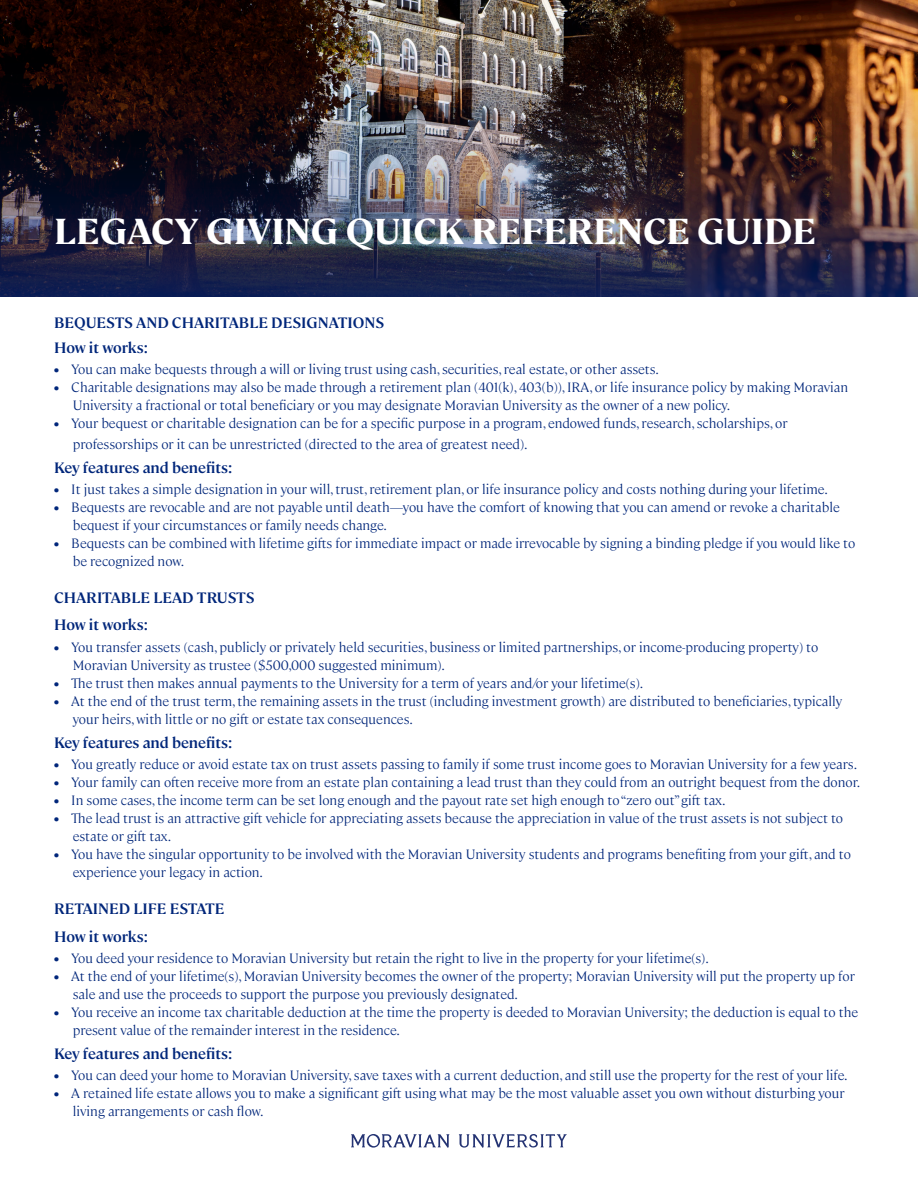
<style>
.page{position:relative;width:918px;height:1188px;background:#fff}
.page>*{position:absolute;margin:0;border:0;box-sizing:border-box;transform-origin:0 0}
.t1{font:700 36px "Cambon";color:#fff}
.t2{font:600 15px "Cambon";color:#00267a}
.t3{font:300 13.5px/18px "Cambon";color:#00267a}
.s1{font-size:10.5px}
</style>
<div class="page">
<img style="left:0;top:0;width:918px;height:297px">
<svg style="left:351px;top:1134px;width:216px;height:14px"></svg>
<p class="t1" style="left:54px;top:205px;width:763px">LEGACY GIVING QUICK REFERENCE GUIDE</p>
<p class="t2" style="left:54px;top:312px;width:332px">BEQUESTS AND CHARITABLE DESIGNATIONS</p>
<p class="t2" style="left:54px;top:337px;width:95px">How it works:</p>
<p class="t3" style="left:54px;top:359px;width:607px"><span class="s1">•</span> You can make bequests through a will or living trust using cash, securities, real estate, or other assets.</p>
<p class="t3" style="left:73px;top:377px;width:777px;text-indent:-19px"><span class="s1">•</span> Charitable designations may also be made through a retirement plan (401(k), 403(b)), IRA, or life insurance policy by making Moravian<br>University a fractional or total beneficiary or you may designate Moravian University as the owner of a new policy.</p>
<p class="t3" style="left:73px;top:412px;width:716px;line-height:21px;text-indent:-19px"><span class="s1">•</span> Your bequest or charitable designation can be for a specific purpose in a program, endowed funds, research, scholarships, or professorships or it can be unrestricted (directed to the area of greatest need).</p>
<p class="t2" style="left:54px;top:457px;width:180px">Key features and benefits:</p>
<p class="t3" style="left:54px;top:480px;width:775px"><span class="s1">•</span> It just takes a simple designation in your will, trust, retirement plan, or life insurance policy and costs nothing during your lifetime.</p>
<p class="t3" style="left:73px;top:498px;width:769px;text-indent:-19px"><span class="s1">•</span> Bequests are revocable and are not payable until death—you have the comfort of knowing that you can amend or revoke a charitable bequest if your circumstances or family needs change.</p>
<p class="t3" style="left:73px;top:534px;width:784px;text-indent:-19px"><span class="s1">•</span> Bequests can be combined with lifetime gifts for immediate impact or made irrevocable by signing a binding pledge if you would like to be recognized now.</p>
<p class="t2" style="left:54px;top:586px;width:202px">CHARITABLE LEAD TRUSTS</p>
<p class="t2" style="left:54px;top:614px;width:95px">How it works:</p>
<p class="t3" style="left:73px;top:637px;width:747px;text-indent:-19px"><span class="s1">•</span> You transfer assets (cash, publicly or privately held securities, business or limited partnerships, or income-producing property) to<br>Moravian University as trustee ($500,000 suggested minimum).</p>
<p class="t3" style="left:54px;top:673px;width:591px"><span class="s1">•</span> The trust then makes annual payments to the University for a term of years and/or your lifetime(s).</p>
<p class="t3" style="left:73px;top:691px;width:771px;text-indent:-19px"><span class="s1">•</span> At the end of the trust term, the remaining assets in the trust (including investment growth) are distributed to beneficiaries, typically your heirs, with little or no gift or estate tax consequences.</p>
<p class="t2" style="left:54px;top:732px;width:180px">Key features and benefits:</p>
<p class="t3" style="left:54px;top:754px;width:805px"><span class="s1">•</span> You greatly reduce or avoid estate tax on trust assets passing to family if some trust income goes to Moravian University for a few years.</p>
<p class="t3" style="left:54px;top:772px;width:808px"><span class="s1">•</span> Your family can often receive more from an estate plan containing a lead trust than they could from an outright bequest from the donor.</p>
<p class="t3" style="left:54px;top:790px;width:673px"><span class="s1">•</span> In some cases, the income term can be set long enough and the payout rate set high enough to “zero out” gift tax.</p>
<p class="t3" style="left:73px;top:808px;width:772px;text-indent:-19px"><span class="s1">•</span> The lead trust is an attractive gift vehicle for appreciating assets because the appreciation in value of the trust assets is not subject to estate or gift tax.</p>
<p class="t3" style="left:73px;top:844px;width:780px;text-indent:-19px"><span class="s1">•</span> You have the singular opportunity to be involved with the Moravian University students and programs benefiting from your gift, and to experience your legacy in action.</p>
<p class="t2" style="left:54px;top:898px;width:172px">RETAINED LIFE ESTATE</p>
<p class="t2" style="left:54px;top:926px;width:95px">How it works:</p>
<p class="t3" style="left:54px;top:948px;width:656px"><span class="s1">•</span> You deed your residence to Moravian University but retain the right to live in the property for your lifetime(s).</p>
<p class="t3" style="left:73px;top:966px;width:784px;text-indent:-19px"><span class="s1">•</span> At the end of your lifetime(s), Moravian University becomes the owner of the property; Moravian University will put the property up for sale and use the proceeds to support the purpose you previously designated.</p>
<p class="t3" style="left:73px;top:1002px;width:787px;text-indent:-19px"><span class="s1">•</span> You receive an income tax charitable deduction at the time the property is deeded to Moravian University; the deduction is equal to the present value of the remainder interest in the residence.</p>
<p class="t2" style="left:54px;top:1043px;width:180px">Key features and benefits:</p>
<p class="t3" style="left:54px;top:1066px;width:795px"><span class="s1">•</span> You can deed your home to Moravian University, save taxes with a current deduction, and still use the property for the rest of your life.</p>
<p class="t3" style="left:73px;top:1084px;width:773px;text-indent:-19px"><span class="s1">•</span> A retained life estate allows you to make a significant gift using what may be the most valuable asset you own without disturbing your living arrangements or cash flow.</p>
</div>
